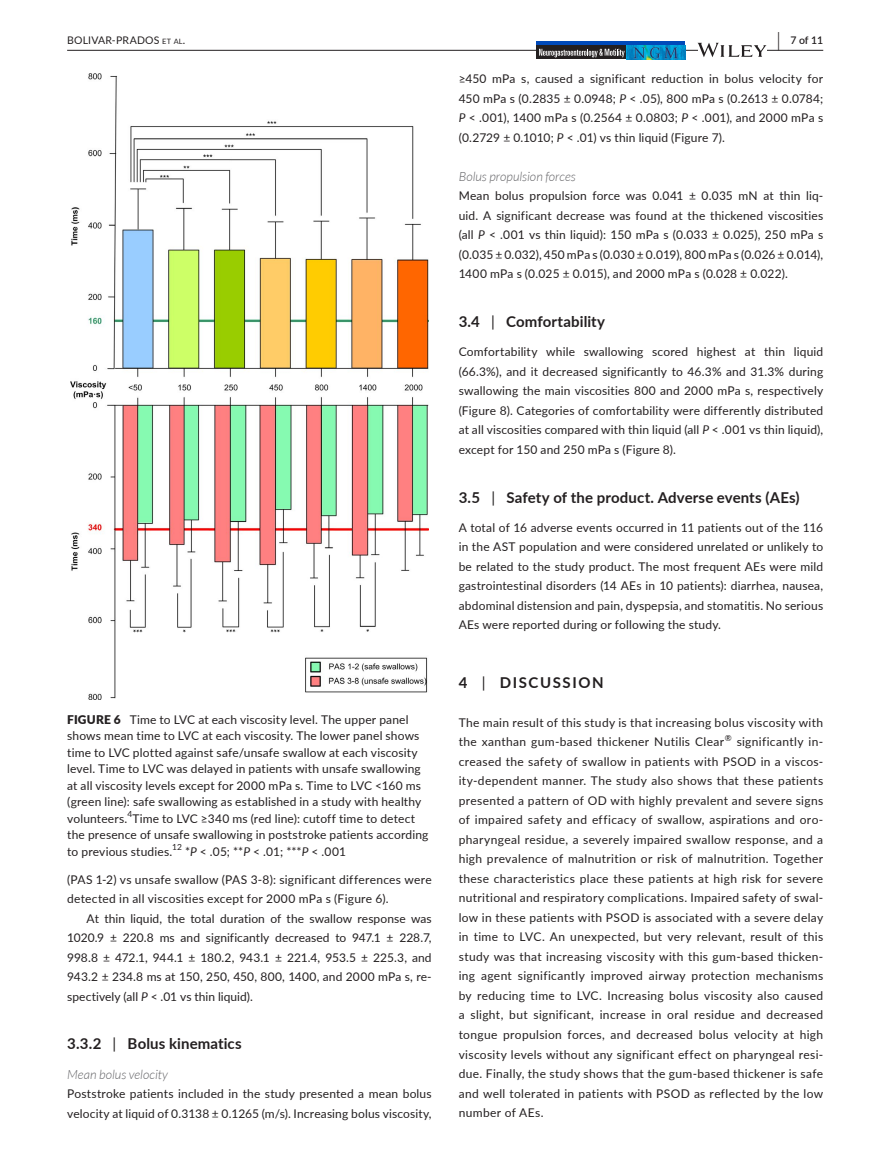
<style>
.page{position:relative;width:893px;height:1174px;background:#fff}
.page>*{position:absolute;margin:0;border:0;box-sizing:border-box;transform-origin:0 0}
.t1{font:600 19.5px "Lato";color:#231f20;scale:.48 1}
.t2{font:700 15px "Lato";letter-spacing:.01em;color:#231f20}
.t3{font:700 15px "Lato";letter-spacing:.11em;color:#231f20}
.t4{font:italic 300 12.75px "Lato";color:#636366}
.t5{font:12px/19.5px "Lato";letter-spacing:.015em;color:#231f20;text-align:justify}
.t6{font:10.5px "Lato";letter-spacing:.02em;color:#231f20}
.t7{font:600 10.5px "Lato";color:#231f20}
.t8{font:8.4px "Lato";color:#231f20}
.s1{font-size:7.35px}
.s2{font-weight:900}
.s3{font-style:italic}
.s4{font-weight:400}
</style>
<div class="page">
<hr style="left:67px;top:50px;width:756px;height:1px;background:#231f20">
<div style="left:537px;top:42px;width:148px;height:17px;background:#231f20"></div>
<svg style="left:539px;top:49px;width:86px;height:8px"></svg>
<hr style="left:537px;top:41px;width:148px;height:4px;background:#004aba">
<img style="left:626px;top:45px;width:59px;height:14px">
<svg style="left:697px;top:43px;width:69px;height:14px"></svg>
<img style="left:71px;top:73px;width:357px;height:627px">
<h1 class="t1" style="left:778px;top:26px;width:7px">|</h1>
<p class="t6" style="left:67px;top:33px;width:120px">BOLIVAR‐PRADOS <span class="s1">et al</span>.</p>
<p class="t7" style="left:790px;top:33px;width:34px">7 of 11</p>
<p class="t5" style="left:67px;top:710px;width:363px;line-height:16.5px;text-align:left"><span class="s2">FIGURE 6</span> Time to LVC at each viscosity level. The upper panel shows mean time to LVC at each viscosity. The lower panel shows time to LVC plotted against safe/unsafe swallow at each viscosity level. Time to LVC was delayed in patients with unsafe swallowing at all viscosity levels except for 2000 mPa s. Time to LVC &lt;160 ms (green line): safe swallowing as established in a study with healthy volunteers.<sup>4</sup>Time to LVC ≥340 ms (red line): cutoff time to detect the presence of unsafe swallowing in poststroke patients according to previous studies.<sup>12</sup> *<span class="s3">P</span> &lt; .05; **<span class="s3">P</span> &lt; .01; ***<span class="s3">P</span> &lt; .001</p>
<p class="t5" style="left:67px;top:869px;width:366px">(PAS 1‐2) vs unsafe swallow (PAS 3‐8): significant differences were detected in all viscosities except for 2000 mPa s (Figure 6).</p>
<p class="t5" style="left:67px;top:908px;width:366px;text-indent:19px">At thin liquid, the total duration of the swallow response was 1020.9 ± 220.8 ms and significantly decreased to 947.1 ± 228.7, 998.8 ± 472.1, 944.1 ± 180.2, 943.1 ± 221.4, 953.5 ± 225.3, and 943.2 ± 234.8 ms at 150, 250, 450, 800, 1400, and 2000 mPa s, re‐ spectively (all <span class="s3">P</span> &lt; .01 vs thin liquid).</p>
<p class="t2" style="left:67px;top:1032px;width:176px">3.3.2 <span class="s4">|</span> Bolus kinematics</p>
<p class="t4" style="left:67px;top:1067px;width:102px">Mean bolus velocity</p>
<p class="t5" style="left:67px;top:1083px;width:366px">Poststroke patients included in the study presented a mean bolus velocity at liquid of 0.3138 ± 0.1265 (m/s). Increasing bolus viscosity,</p>
<p class="t5" style="left:459px;top:68px;width:366px">≥450 mPa s, caused a significant reduction in bolus velocity for 450 mPa s (0.2835 ± 0.0948; <span class="s3">P</span> &lt; .05), 800 mPa s (0.2613 ± 0.0784; <span class="s3">P</span> &lt; .001), 1400 mPa s (0.2564 ± 0.0803; <span class="s3">P</span> &lt; .001), and 2000 mPa s (0.2729 ± 0.1010; <span class="s3">P</span> &lt; .01) vs thin liquid (Figure 7).</p>
<p class="t4" style="left:459px;top:169px;width:119px">Bolus propulsion forces</p>
<p class="t5" style="left:459px;top:185px;width:366px">Mean bolus propulsion force was 0.041 ± 0.035 mN at thin liq‐ uid. A significant decrease was found at the thickened viscosities (all <span class="s3">P</span> &lt; .001 vs thin liquid): 150 mPa s (0.033 ± 0.025), 250 mPa s (0.035 ± 0.032), 450 mPa s (0.030 ± 0.019), 800 mPa s (0.026 ± 0.014), 1400 mPa s (0.025 ± 0.015), and 2000 mPa s (0.028 ± 0.022).</p>
<p class="t2" style="left:459px;top:310px;width:148px">3.4 <span class="s4">|</span> Comfortability</p>
<p class="t5" style="left:459px;top:341px;width:366px">Comfortability while swallowing scored highest at thin liquid (66.3%), and it decreased significantly to 46.3% and 31.3% during swallowing the main viscosities 800 and 2000 mPa s, respectively (Figure 8). Categories of comfortability were differently distributed at all viscosities compared with thin liquid (all <span class="s3">P</span> &lt; .001 vs thin liquid), except for 150 and 250 mPa s (Figure 8).</p>
<p class="t2" style="left:459px;top:486px;width:342px">3.5 <span class="s4">|</span> Safety of the product. Adverse events (AEs)</p>
<p class="t5" style="left:459px;top:517px;width:366px">A total of 16 adverse events occurred in 11 patients out of the 116 in the AST population and were considered unrelated or unlikely to be related to the study product. The most frequent AEs were mild gastrointestinal disorders (14 AEs in 10 patients): diarrhea, nausea, abdominal distension and pain, dyspepsia, and stomatitis. No serious AEs were reported during or following the study.</p>
<p class="t3" style="left:459px;top:671px;width:147px">4 <span class="s4">|</span> DISCUSSION</p>
<p class="t5" style="left:459px;top:712px;width:366px">The main result of this study is that increasing bolus viscosity with the xanthan gum‐based thickener Nutilis Clear</p>
<p class="t8" style="left:725px;top:732px;width:8px">®</p>
<p class="t5" style="left:459px;top:731px;width:366px;text-indent:278px">significantly in‐ creased the safety of swallow in patients with PSOD in a viscos‐ ity‐dependent manner. The study also shows that these patients presented a pattern of OD with highly prevalent and severe signs of impaired safety and efficacy of swallow, aspirations and oro‐ pharyngeal residue, a severely impaired swallow response, and a high prevalence of malnutrition or risk of malnutrition. Together these characteristics place these patients at high risk for severe nutritional and respiratory complications. Impaired safety of swal‐ low in these patients with PSOD is associated with a severe delay in time to LVC. An unexpected, but very relevant, result of this study was that increasing viscosity with this gum‐based thicken‐ ing agent significantly improved airway protection mechanisms by reducing time to LVC. Increasing bolus viscosity also caused a slight, but significant, increase in oral residue and decreased tongue propulsion forces, and decreased bolus velocity at high viscosity levels without any significant effect on pharyngeal resi‐ due. Finally, the study shows that the gum‐based thickener is safe and well tolerated in patients with PSOD as reflected by the low number of AEs.</p>
</div>
